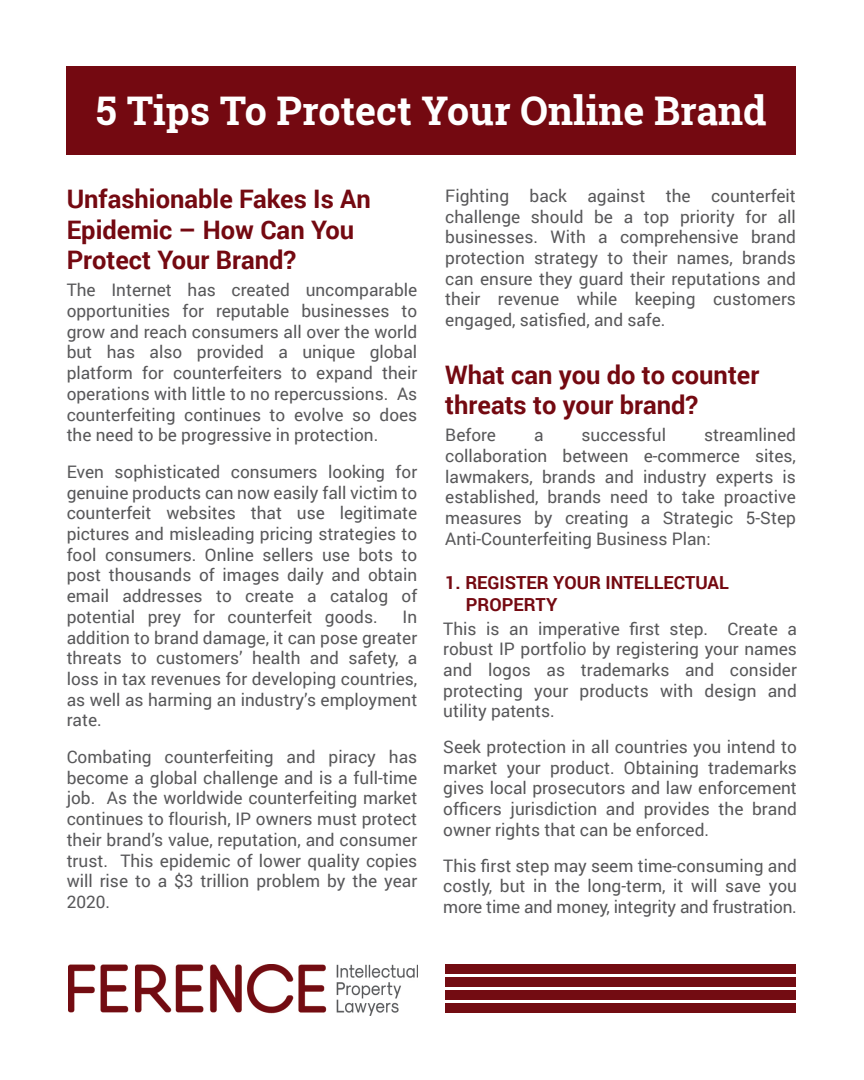
<style>
.page{position:relative;width:864px;height:1080px;background:#fff}
.page>*{position:absolute;margin:0;border:0;box-sizing:border-box;transform-origin:0 0}
.t1{font:700 39.45px "Roboto Slab";color:#fff}
.t2{font:700 25.5px/30.6px "Roboto";color:#740911}
.t3{font:700 18px/21.6px "Roboto";color:#740911}
.t4{font:17.25px/20.7px "Roboto";color:#58585a;text-align:justify}
</style>
<div class="page">
<div style="left:67px;top:66px;width:729px;height:89px;background:#740911"></div>
<img style="left:68px;top:964px;width:350px;height:51px">
<div style="left:445px;top:1003px;width:351px;height:9px;background:#730c12"></div>
<div style="left:445px;top:990px;width:351px;height:9px;background:#730c12"></div>
<div style="left:445px;top:977px;width:351px;height:9px;background:#730c12"></div>
<div style="left:445px;top:964px;width:351px;height:9px;background:#730c12"></div>
<h1 class="t1" style="left:96px;top:84px;width:672px">5 Tips To Protect Your Online Brand</h1>
<h2 class="t2" style="left:67px;top:183px;width:306px">Unfashionable Fakes Is An<br>Epidemic – How Can You<br>Protect Your Brand?</h2>
<p class="t4" style="left:67px;top:279px;width:352px">The Internet has created uncomparable opportunities for reputable businesses to grow and reach consumers all over the world but has also provided a unique global platform for counterfeiters to expand their operations with little to no repercussions. As counterfeiting continues to evolve so does the need to be progressive in protection.</p>
<p class="t4" style="left:67px;top:461px;width:352px">Even sophisticated consumers looking for genuine products can now easily fall victim to counterfeit websites that use legitimate pictures and misleading pricing strategies to fool consumers. Online sellers use bots to post thousands of images daily and obtain email addresses to create a catalog of potential prey for counterfeit goods.</p>
<p class="t4" style="left:67px;top:606px;width:352px;text-indent:336px">In addition to brand damage, it can pose greater threats to customers’ health and safety, a loss in tax revenues for developing countries, as well as harming an industry’s employment rate.</p>
<p class="t4" style="left:67px;top:746px;width:352px">Combating counterfeiting and piracy has become a global challenge and is a full-time job. As the worldwide counterfeiting market continues to flourish, IP owners must protect their brand’s value, reputation, and consumer trust. This epidemic of lower quality copies will rise to a $3 trillion problem by the year 2020.</p>
<p class="t4" style="left:445px;top:185px;width:352px">Fighting back against the counterfeit challenge should be a top priority for all businesses. With a comprehensive brand protection strategy to their names, brands can ensure they guard their reputations and their revenue while keeping customers engaged, satisfied, and safe.</p>
<h2 class="t2" style="left:445px;top:358px;width:315px">What can you do to counter threats to your brand?</h2>
<p class="t4" style="left:445px;top:424px;width:52px">Before</p>
<p class="t4" style="left:534px;top:424px;width:11px">a</p>
<p class="t4" style="left:581px;top:424px;width:86px">successful</p>
<p class="t4" style="left:445px;top:424px;width:352px;text-indent:259px">streamlined collaboration between e-commerce sites, lawmakers, brands and industry experts is established, brands need to take proactive measures by creating a Strategic 5-Step Anti-Counterfeiting Business Plan:</p>
<p class="t3" style="left:466px;top:571px;width:264px;text-indent:-21px">1. REGISTER YOUR INTELLECTUAL<br>PROPERTY</p>
<p class="t4" style="left:443px;top:617px;width:355px">This is an imperative first step. Create a robust IP portfolio by registering your names and logos as trademarks and consider protecting your products with design and utility patents.</p>
<p class="t4" style="left:443px;top:736px;width:355px">Seek protection in all countries you intend to market your product. Obtaining trademarks gives local prosecutors and law enforcement officers jurisdiction and provides the brand owner rights that can be enforced.</p>
<p class="t4" style="left:443px;top:854px;width:355px">This first step may seem time-consuming and costly, but in the long-term, it will save you more time and money, integrity and frustration.</p>
</div>
